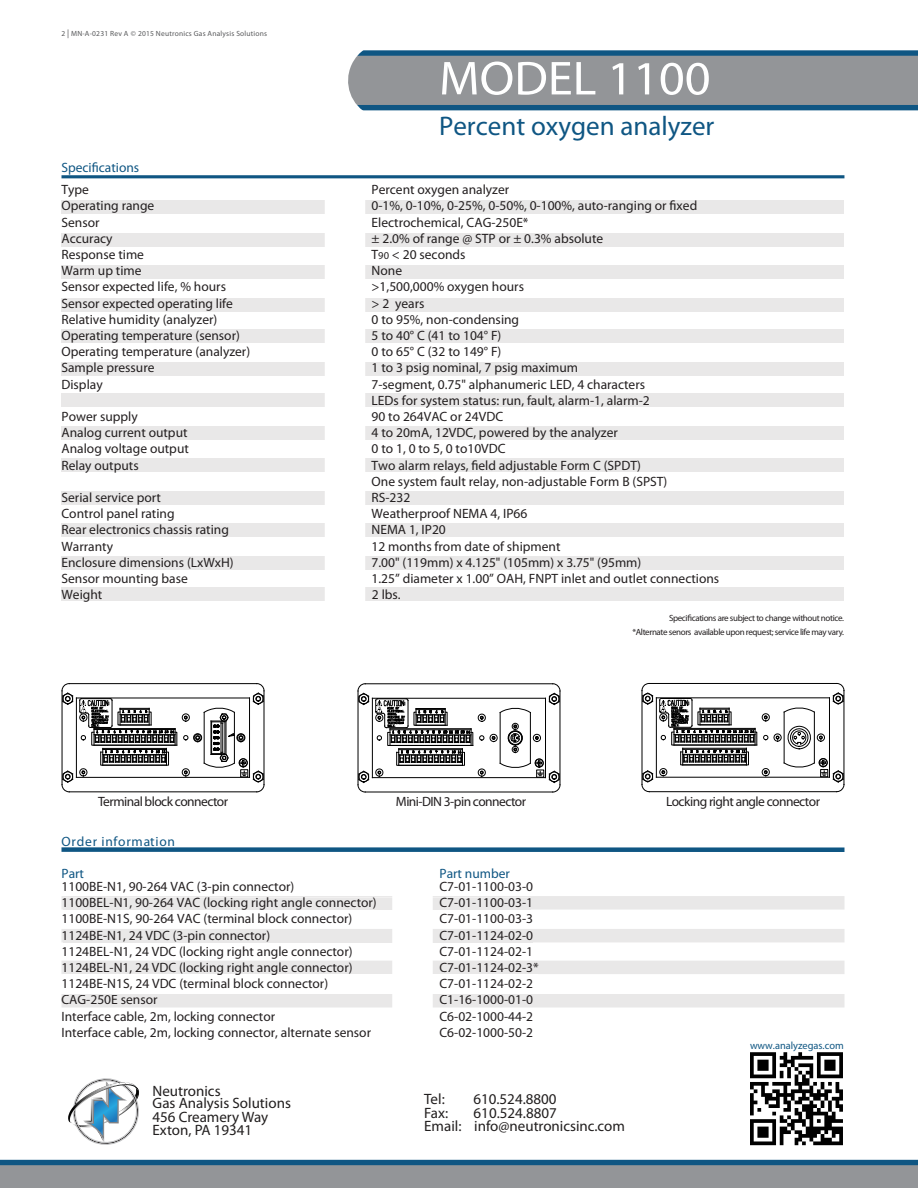
<style>
.page{position:relative;width:918px;height:1188px;background:#fff}
.page>*{position:absolute;margin:0;border:0;box-sizing:border-box;transform-origin:0 0}
.t1{font:48px "Myriad Pro";color:#fff;scale:1.05 1}
.t2{font:27px "Myriad Pro";color:#0f5683}
.t3{font:15px/13.5px "Myriad Pro";color:#221f1f}
.t4{font:13.5px/16.2px "Myriad Pro";color:#231f20}
.t5{font:13.5px "Myriad Pro";letter-spacing:-.04em;color:#231f20}
.t6{font:13.5px "Myriad Pro";color:#0f5683}
.t7{font:13.5px "Myriad Pro";letter-spacing:.055em;color:#0f5683}
.t8{font:10.5px "Myriad Pro";color:#105783}
.t9{font:9px/13.5px "Myriad Pro";letter-spacing:-.04em;color:#231f20;text-align:right}
.t10{font:7.5px "Myriad Pro";letter-spacing:.025em;color:#58595b}
.s1{font-size:8.7px}
.s2{font-size:10.5px}
</style>
<div class="page">
<div style="left:62px;top:200px;width:782px;height:14px;background:#e9e8e8"></div>
<div style="left:62px;top:233px;width:782px;height:13px;background:#e9e8e8"></div>
<div style="left:62px;top:265px;width:782px;height:13px;background:#e9e8e8"></div>
<div style="left:62px;top:298px;width:782px;height:13px;background:#e9e8e8"></div>
<div style="left:62px;top:329px;width:782px;height:14px;background:#e9e8e8"></div>
<div style="left:62px;top:363px;width:782px;height:13px;background:#e9e8e8"></div>
<div style="left:62px;top:394px;width:782px;height:13px;background:#e9e8e8"></div>
<div style="left:62px;top:426px;width:782px;height:14px;background:#e9e8e8"></div>
<div style="left:62px;top:458px;width:782px;height:14px;background:#e9e8e8"></div>
<div style="left:62px;top:491px;width:782px;height:14px;background:#e9e8e8"></div>
<div style="left:62px;top:523px;width:782px;height:14px;background:#e9e8e8"></div>
<div style="left:62px;top:556px;width:782px;height:14px;background:#e9e8e8"></div>
<div style="left:62px;top:588px;width:782px;height:13px;background:#e9e8e8"></div>
<svg style="left:0;top:1160px;width:918px;height:28px;background:#7a8994"></svg>
<svg style="left:641px;top:683px;width:204px;height:109px"></svg>
<hr style="left:69px;top:792px;width:188px;height:1px;background:#000">
<svg style="left:61px;top:683px;width:204px;height:109px"></svg>
<svg style="left:68px;top:1078px;width:71px;height:67px"></svg>
<svg style="left:750px;top:1052px;width:93px;height:93px"></svg>
<div style="left:62px;top:896px;width:782px;height:14px;background:#e9e8e8"></div>
<div style="left:63px;top:898px;width:468px;height:12px;background:#e9e8e8"></div>
<div style="left:62px;top:929px;width:782px;height:13px;background:#e9e8e8"></div>
<div style="left:63px;top:930px;width:470px;height:12px;background:#e9e8e8"></div>
<div style="left:62px;top:961px;width:782px;height:13px;background:#e9e8e8"></div>
<div style="left:63px;top:962px;width:475px;height:12px;background:#e9e8e8"></div>
<svg style="left:62px;top:994px;width:782px;height:14px;background:#eae9e9"></svg>
<div style="left:62px;top:995px;width:471px;height:10px;background:#e9e8e8"></div>
<div style="left:325px;top:176px;width:40px;height:431px;background:#fff"></div>
<div style="left:392px;top:878px;width:41px;height:148px;background:#fff"></div>
<hr style="left:62px;top:175px;width:782px;height:3px;background:#0f5683">
<div style="left:62px;top:847px;width:782px;height:5px;background:#0f5683"></div>
<svg style="left:357px;top:683px;width:204px;height:110px"></svg>
<hr style="left:500px;top:713px;width:1px;height:50px;background:#000">
<svg style="left:348px;top:50px;width:570px;height:61px;background:#7e8c96"></svg>
<p class="t10" style="left:62px;top:29px;width:207px">2 <span class="s1">|</span> MN-A-0231 Rev A © 2015 Neutronics Gas Analysis Solutions</p>
<p class="t6" style="left:62px;top:159px;width:79px">Specifications</p>
<h1 class="t1" style="left:439px;top:49px;width:260px">MODEL 1100</h1>
<h2 class="t2" style="left:439px;top:109px;width:277px">Percent oxygen analyzer</h2>
<p class="t4" style="left:62px;top:181px;width:29px">Type</p>
<p class="t4" style="left:372px;top:181px;width:139px">Percent oxygen analyzer</p>
<p class="t4" style="left:62px;top:198px;width:94px">Operating range</p>
<p class="t4" style="left:372px;top:198px;width:327px">0-1%, 0-10%, 0-25%, 0-50%, 0-100%, auto-ranging or fixed</p>
<p class="t4" style="left:62px;top:214px;width:40px">Sensor</p>
<p class="t4" style="left:372px;top:214px;width:159px">Electrochemical, CAG-250E*</p>
<p class="t4" style="left:62px;top:230px;width:53px">Accuracy</p>
<p class="t4" style="left:372px;top:230px;width:233px">± 2.0% of range @ STP or ± 0.3% absolute</p>
<p class="t4" style="left:62px;top:246px;width:84px">Response time</p>
<p class="t4" style="left:372px;top:246px;width:95px">T<span class="s2">90</span> &lt; 20 seconds</p>
<p class="t4" style="left:62px;top:262px;width:82px">Warm up time</p>
<p class="t4" style="left:372px;top:262px;width:32px">None</p>
<p class="t4" style="left:62px;top:279px;width:166px">Sensor expected life, % hours</p>
<p class="t4" style="left:372px;top:279px;width:154px">&gt;1,500,000% oxygen hours</p>
<p class="t4" style="left:62px;top:295px;width:173px">Sensor expected operating life</p>
<p class="t4" style="left:372px;top:295px;width:54px">&gt; 2 years</p>
<p class="t4" style="left:62px;top:311px;width:157px">Relative humidity (analyzer)</p>
<p class="t4" style="left:372px;top:311px;width:149px">0 to 95%, non-condensing</p>
<p class="t4" style="left:62px;top:327px;width:180px">Operating temperature (sensor)</p>
<p class="t4" style="left:372px;top:327px;width:131px">5 to 40° C (41 to 104° F)</p>
<p class="t4" style="left:62px;top:343px;width:190px">Operating temperature (analyzer)</p>
<p class="t4" style="left:372px;top:343px;width:131px">0 to 65° C (32 to 149° F)</p>
<p class="t4" style="left:62px;top:360px;width:95px">Sample pressure</p>
<p class="t4" style="left:372px;top:360px;width:208px">1 to 3 psig nominal, 7 psig maximum</p>
<p class="t4" style="left:62px;top:376px;width:43px">Display</p>
<p class="t4" style="left:372px;top:376px;width:280px">7-segment, 0.75" alphanumeric LED, 4 characters<br>LEDs for system status: run, fault, alarm-1, alarm-2</p>
<p class="t4" style="left:62px;top:408px;width:78px">Power supply</p>
<p class="t4" style="left:372px;top:408px;width:133px">90 to 264VAC or 24VDC</p>
<p class="t4" style="left:62px;top:424px;width:128px">Analog current output</p>
<p class="t4" style="left:372px;top:424px;width:248px">4 to 20mA, 12VDC, powered by the analyzer</p>
<p class="t4" style="left:62px;top:441px;width:129px">Analog voltage output</p>
<p class="t4" style="left:372px;top:441px;width:136px">0 to 1, 0 to 5, 0 to10VDC</p>
<p class="t4" style="left:62px;top:457px;width:79px">Relay outputs</p>
<p class="t4" style="left:372px;top:457px;width:297px">Two alarm relays, field adjustable Form C (SPDT)<br>One system fault relay, non-adjustable Form B (SPST)</p>
<p class="t4" style="left:62px;top:489px;width:101px">Serial service port</p>
<p class="t4" style="left:372px;top:489px;width:40px">RS-232</p>
<p class="t4" style="left:62px;top:505px;width:115px">Control panel rating</p>
<p class="t4" style="left:372px;top:505px;width:157px">Weatherproof NEMA 4, IP66</p>
<p class="t4" style="left:62px;top:522px;width:169px">Rear electronics chassis rating</p>
<p class="t4" style="left:372px;top:522px;width:76px">NEMA 1, IP20</p>
<p class="t4" style="left:62px;top:538px;width:53px">Warranty</p>
<p class="t4" style="left:372px;top:538px;width:191px">12 months from date of shipment</p>
<p class="t4" style="left:62px;top:554px;width:174px">Enclosure dimensions (LxWxH)</p>
<p class="t4" style="left:372px;top:554px;width:271px">7.00" (119mm) x 4.125" (105mm) x 3.75" (95mm)</p>
<p class="t4" style="left:62px;top:570px;width:128px">Sensor mounting base</p>
<p class="t4" style="left:372px;top:570px;width:349px">1.25” diameter x 1.00” OAH, FNPT inlet and outlet connections</p>
<p class="t4" style="left:62px;top:586px;width:42px">Weight</p>
<p class="t4" style="left:372px;top:586px;width:30px">2 lbs.</p>
<p class="t9" style="left:632px;top:611px;width:213px">Specifications are subject to change without notice. *Alternate senors available upon request; service life may vary.</p>
<p class="t5" style="left:98px;top:793px;width:132px">Terminal block connector</p>
<p class="t5" style="left:396px;top:793px;width:132px">Mini-DIN 3-pin connector</p>
<p class="t5" style="left:666px;top:793px;width:156px">Locking right angle connector</p>
<p class="t7" style="left:62px;top:833px;width:115px">Order information</p>
<p class="t6" style="left:62px;top:865px;width:24px">Part</p>
<p class="t6" style="left:440px;top:865px;width:72px">Part number</p>
<p class="t4" style="left:62px;top:878px;width:234px">1100BE-N1, 90-264 VAC (3-pin connector)</p>
<p class="t4" style="left:440px;top:878px;width:95px">C7-01-1100-03-0</p>
<p class="t4" style="left:62px;top:911px;width:292px">1100BE-N1S, 90-264 VAC (terminal block connector)</p>
<p class="t4" style="left:440px;top:911px;width:95px">C7-01-1100-03-3</p>
<p class="t4" style="left:62px;top:943px;width:293px">1124BEL-N1, 24 VDC (locking right angle connector)</p>
<p class="t4" style="left:440px;top:943px;width:95px">C7-01-1124-02-1</p>
<p class="t4" style="left:62px;top:975px;width:268px">1124BE-N1S, 24 VDC (terminal block connector)</p>
<p class="t4" style="left:440px;top:975px;width:95px">C7-01-1124-02-2</p>
<p class="t4" style="left:62px;top:1008px;width:215px">Interface cable, 2m, locking connector</p>
<p class="t4" style="left:440px;top:1008px;width:95px">C6-02-1000-44-2</p>
<p class="t4" style="left:62px;top:1024px;width:311px">Interface cable, 2m, locking connector, alternate sensor</p>
<p class="t4" style="left:440px;top:1024px;width:95px">C6-02-1000-50-2</p>
<p class="t4" style="left:62px;top:894px;width:317px">1100BEL-N1, 90-264 VAC (locking right angle connector)</p>
<p class="t4" style="left:440px;top:894px;width:95px">C7-01-1100-03-1</p>
<p class="t4" style="left:62px;top:927px;width:210px">1124BE-N1, 24 VDC (3-pin connector)</p>
<p class="t4" style="left:440px;top:927px;width:95px">C7-01-1124-02-0</p>
<p class="t4" style="left:62px;top:959px;width:293px">1124BEL-N1, 24 VDC (locking right angle connector)</p>
<p class="t4" style="left:440px;top:959px;width:101px">C7-01-1124-02-3*</p>
<p class="t4" style="left:62px;top:992px;width:98px">CAG-250E sensor</p>
<p class="t4" style="left:440px;top:992px;width:95px">C1-16-1000-01-0</p>
<p class="t3" style="left:153px;top:1085px;width:140px;line-height:12px">Neutronics<br>Gas Analysis Solutions</p>
<p class="t3" style="left:153px;top:1110px;width:117px">456 Creamery Way<br>Exton, PA 19341</p>
<p class="t3" style="left:424px;top:1092px;width:22px">Tel:</p>
<p class="t3" style="left:473px;top:1092px;width:85px">610.524.8800</p>
<p class="t3" style="left:424px;top:1106px;width:25px">Fax:</p>
<p class="t3" style="left:424px;top:1106px;width:202px;text-indent:49px">610.524.8807<br>Email: info@neutronicsinc.com</p>
<p class="t8" style="left:750px;top:1039px;width:95px">www.analyzegas.com</p>
</div>
